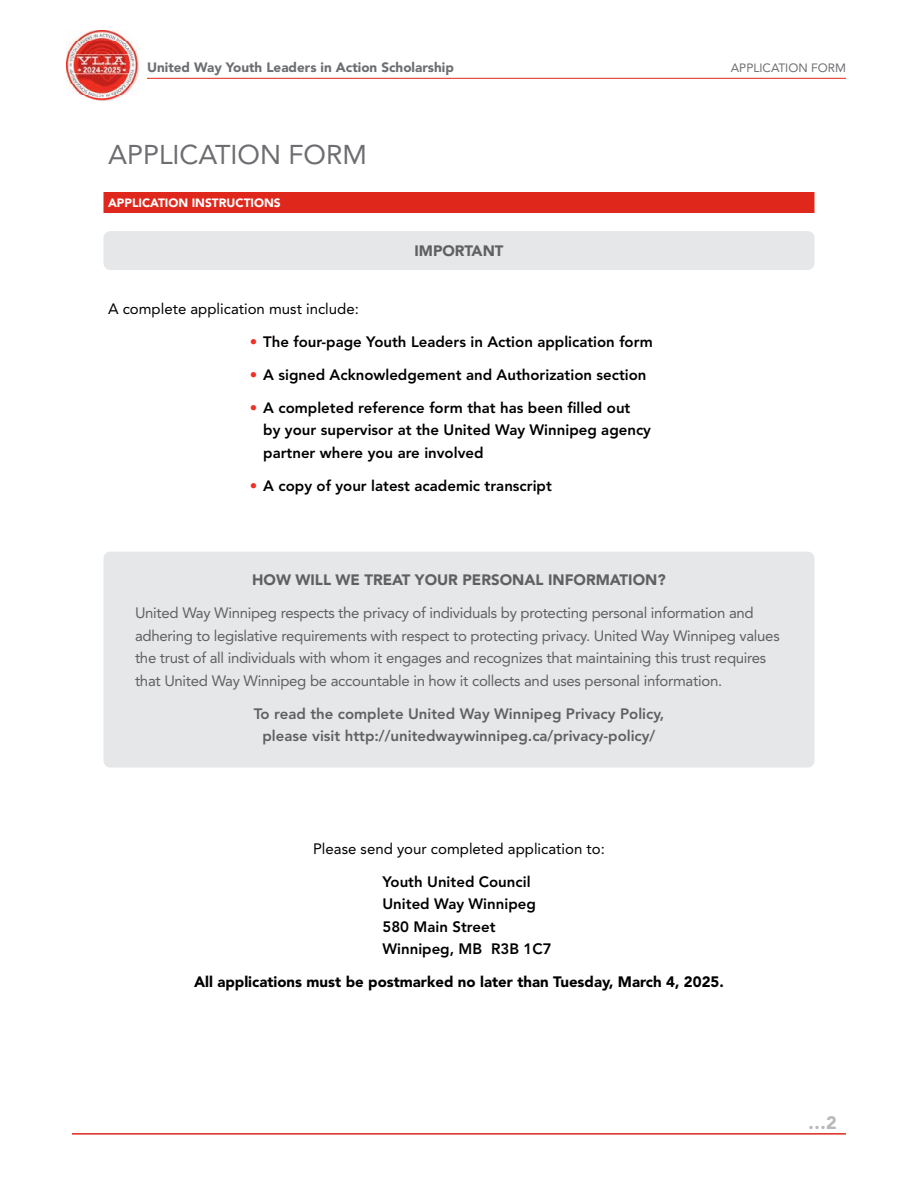
<style>
.page{position:relative;width:918px;height:1188px;background:#fff}
.page>*{position:absolute;margin:0;border:0;box-sizing:border-box;transform-origin:0 0}
.t1{font:27px "Avenir LT Std";color:#6d6e71}
.t2{font:900 18px "Avenir LT Std";color:#b6b8ba}
.t3{font:15px/22.5px "Avenir LT Std";letter-spacing:-.02em;color:#5f6062}
.t4{font:800 15px/22.5px "Avenir LT Std";color:#000}
.t5{font:800 15px/22.5px "Avenir LT Std";color:#5f6062;text-align:center}
.t6{font:15px "Avenir LT Std";color:#000}
.t7{font:900 15px "Avenir LT Std";color:#000}
.t8{font:900 15px "Avenir LT Std";color:#5f6062}
.t9{font:900 13.5px "Avenir LT Std";color:#6d6e71}
.t10{font:900 12px "Avenir LT Std";color:#fff}
.t11{font:12px "Avenir LT Std";color:#6d6e71}
.s1{color:#ee3124}
</style>
<div class="page">
<hr style="left:72px;top:1133px;width:774px;height:2px;background:#df271c">
<img style="left:67px;top:30px;width:71px;height:71px">
<hr style="left:147px;top:78px;width:699px;height:1px;background:#df271c">
<div style="left:104px;top:192px;width:710px;height:21px;background:#df271c"></div>
<div style="left:104px;top:552px;width:710px;height:216px;background:#e6e7e8;border-radius:7px"></div>
<div style="left:104px;top:231px;width:710px;height:39px;background:#e6e7e8;border-radius:7px"></div>
<p class="t9" style="left:147px;top:59px;width:308px">United Way Youth Leaders in Action Scholarship</p>
<p class="t11" style="left:731px;top:61px;width:117px">APPLICATION FORM</p>
<h1 class="t1" style="left:108px;top:139px;width:261px">APPLICATION FORM</h1>
<p class="t10" style="left:108px;top:196px;width:174px">APPLICATION INSTRUCTIONS</p>
<p class="t8" style="left:414px;top:242px;width:91px">IMPORTANT</p>
<p class="t6" style="left:108px;top:300px;width:252px">A complete application must include:</p>
<p class="t4" style="left:250px;top:330px;width:405px"><span class="s1">•</span> The four-page Youth Leaders in Action application form</p>
<p class="t4" style="left:250px;top:363px;width:398px"><span class="s1">•</span> A signed Acknowledgement and Authorization section</p>
<p class="t4" style="left:263px;top:396px;width:389px;text-indent:-14px"><span class="s1">•</span> A completed reference form that has been filled out by your supervisor at the United Way Winnipeg agency partner where you are involved</p>
<p class="t4" style="left:250px;top:474px;width:304px"><span class="s1">•</span> A copy of your latest academic transcript</p>
<p class="t8" style="left:252px;top:571px;width:415px">HOW WILL WE TREAT YOUR PERSONAL INFORMATION?</p>
<p class="t3" style="left:135px;top:602px;width:646px">United Way Winnipeg respects the privacy of individuals by protecting personal information and adhering to legislative requirements with respect to protecting privacy. United Way Winnipeg values the trust of all individuals with whom it engages and recognizes that maintaining this trust requires that United Way Winnipeg be accountable in how it collects and uses personal information.</p>
<p class="t5" style="left:254px;top:702px;width:412px">To read the complete United Way Winnipeg Privacy Policy, please visit http://unitedwaywinnipeg.ca/privacy-policy/</p>
<p class="t6" style="left:313px;top:840px;width:293px">Please send your completed application to:</p>
<p class="t4" style="left:383px;top:870px;width:171px">Youth United Council<br>United Way Winnipeg<br>580 Main Street<br>Winnipeg, MB R3B 1C7</p>
<p class="t7" style="left:194px;top:973px;width:531px">All applications must be postmarked no later than Tuesday, March 4, 2025.</p>
<p class="t2" style="left:808px;top:1112px;width:30px">…2</p>
</div>
